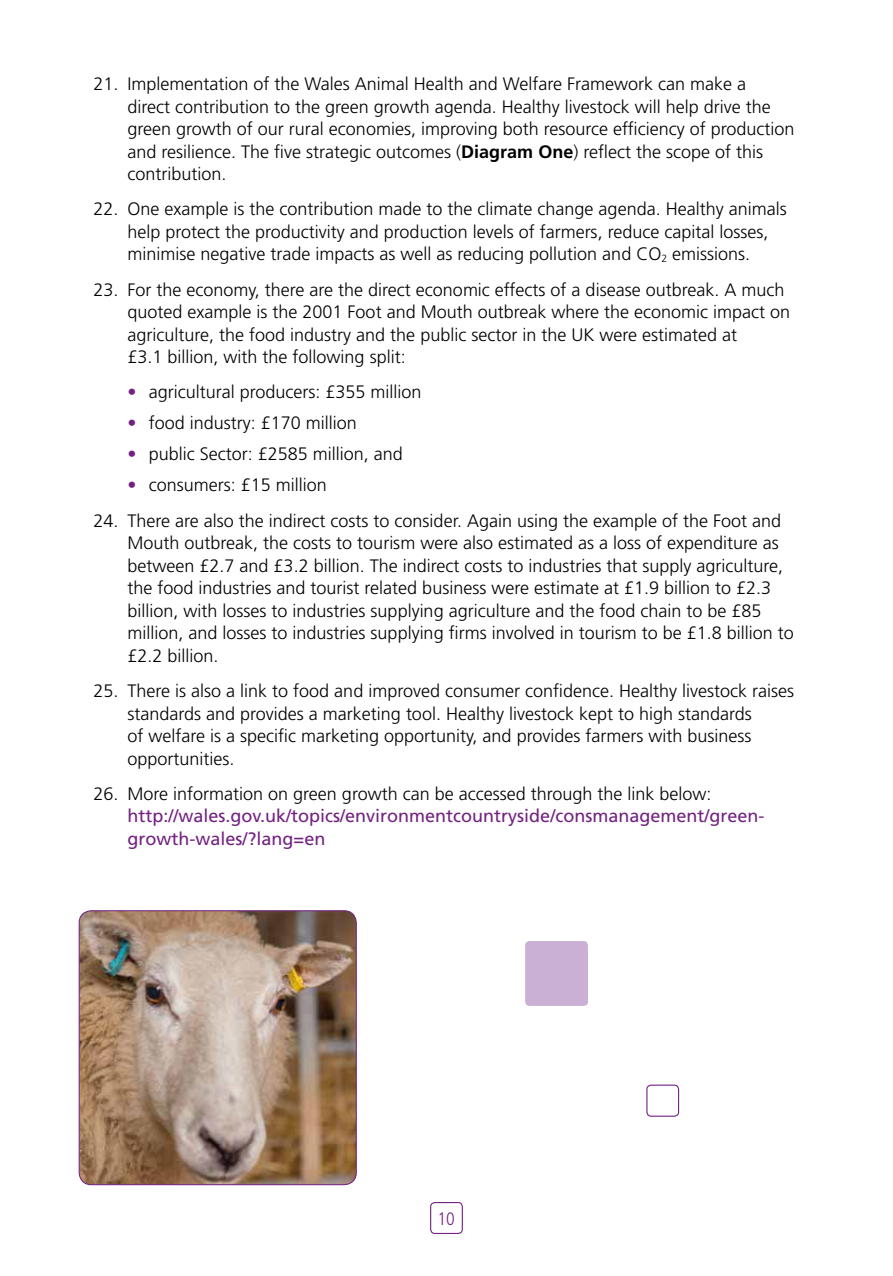
<style>
.page{position:relative;width:893px;height:1276px;background:#fff}
.page>*{position:absolute;margin:0;border:0;box-sizing:border-box;transform-origin:0 0}
.numbered_paras{font:300 18px/22.5px "Frutiger LT Std";color:#000}
.numbered_paras-2{font:18px/22.5px "Frutiger LT Std";color:#732281}
.t1{font:300 condensed 18px "Frutiger LT Std";color:#732281}
.s1{font-weight:700}
.s2{color:#732281}
.s3{font-weight:300;color:#000}
</style>
<div class="page">
<div style="left:430px;top:1202px;width:33px;height:32px;border:1px solid #732281;border-radius:4px"></div>
<img style="left:79px;top:910px;width:277px;height:274px">
<div style="left:79px;top:910px;width:278px;height:275px;border:1px solid #732281;border-radius:12px"></div>
<div style="left:525px;top:941px;width:63px;height:65px;background:#c9b0d4;border-radius:4px"></div>
<div style="left:646px;top:1084px;width:33px;height:32px;border:1px solid #732281;border-radius:4px"></div>
<p class="numbered_paras" style="left:128px;top:73px;width:668px;text-indent:-34px">21. Implementation of the Wales Animal Health and Welfare Framework can make a<br>direct contribution to the green growth agenda. Healthy livestock will help drive the green growth of our rural economies, improving both resource efficiency of production and resilience. The five strategic outcomes (<span class="s1">Diagram One</span>) reflect the scope of this contribution.</p>
<p class="numbered_paras" style="left:128px;top:198px;width:661px;text-indent:-34px">22. One example is the contribution made to the climate change agenda. Healthy animals help protect the productivity and production levels of farmers, reduce capital losses, minimise negative trade impacts as well as reducing pollution and CO<sub>2</sub> emissions.</p>
<p class="numbered_paras" style="left:128px;top:278px;width:664px;text-indent:-34px">23. For the economy, there are the direct economic effects of a disease outbreak. A much quoted example is the 2001 Foot and Mouth outbreak where the economic impact on agriculture, the food industry and the public sector in the UK were estimated at<br>£3.1 billion, with the following split:</p>
<p class="numbered_paras" style="left:128px;top:381px;width:295px"><span class="s2">•</span> agricultural producers: £355 million</p>
<p class="numbered_paras" style="left:128px;top:412px;width:231px"><span class="s2">•</span> food industry: £170 million</p>
<p class="numbered_paras" style="left:128px;top:443px;width:277px"><span class="s2">•</span> public Sector: £2585 million, and</p>
<p class="numbered_paras" style="left:128px;top:474px;width:201px"><span class="s2">•</span> consumers: £15 million</p>
<p class="numbered_paras" style="left:128px;top:509px;width:668px;text-indent:-34px">24. There are also the indirect costs to consider. Again using the example of the Foot and Mouth outbreak, the costs to tourism were also estimated as a loss of expenditure as between £2.7 and £3.2 billion. The indirect costs to industries that supply agriculture, the food industries and tourist related business were estimate at £1.9 billion to £2.3 billion, with losses to industries supplying agriculture and the food chain to be £85 million, and losses to industries supplying firms involved in tourism to be £1.8 billion to £2.2 billion.</p>
<p class="numbered_paras" style="left:128px;top:680px;width:668px;text-indent:-34px">25. There is also a link to food and improved consumer confidence. Healthy livestock raises standards and provides a marketing tool. Healthy livestock kept to high standards<br>of welfare is a specific marketing opportunity, and provides farmers with business opportunities.</p>
<p class="numbered_paras-2" style="left:128px;top:782px;width:638px;text-indent:-34px"><span class="s3">26. More information on green growth can be accessed through the link below: </span>http://wales.gov.uk/topics/environmentcountryside/consmanagement/green&shy;growth-wales/?lang=en</p>
<p class="t1" style="left:438px;top:1208px;width:19px">10</p>
</div>
